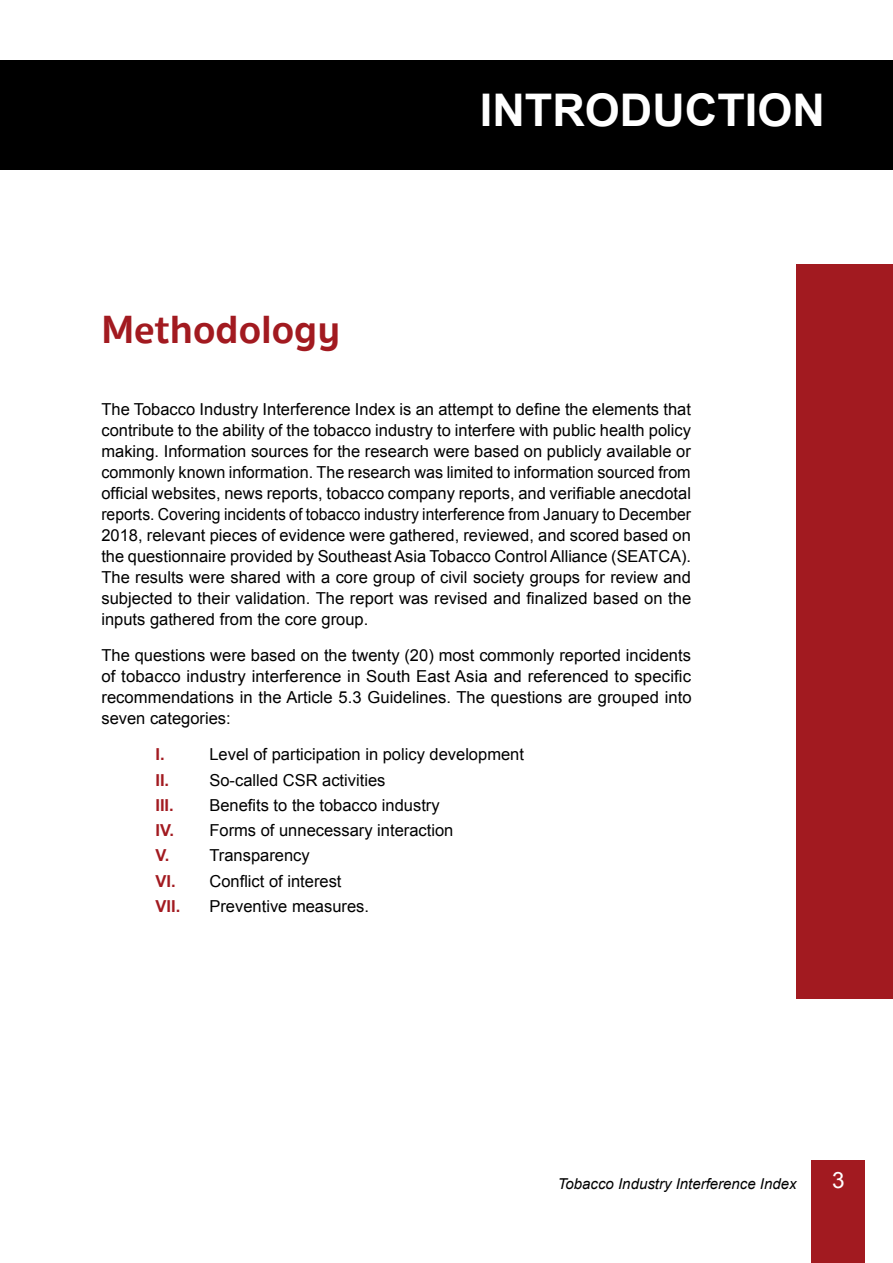
<style>
.page{position:relative;width:893px;height:1263px;background:#fff}
.page>*{position:absolute;margin:0;border:0;box-sizing:border-box;transform-origin:0 0}
.t1{font:700 45px "Arial";color:#fff}
.t2{font:700 40.5px "Sukhumvit Set";color:#a21a20}
.t3{font:22.5px "Arial";color:#fff}
.t4{font:16.5px/21px "Arial";color:#000;text-align:justify}
.t5{font:700 16.5px "Arial";color:#a21a20}
.t6{font:italic 15px "Arial";color:#000}
.s1{font-weight:700;color:#a21a20}
</style>
<div class="page">
<div style="left:812px;top:1161px;width:53px;height:102px;background:#a21a20"></div>
<div style="left:0;top:61px;width:893px;height:109px;background:#000"></div>
<div style="left:797px;top:264px;width:96px;height:734px;background:#a21a20"></div>
<h2 class="t2" style="left:101px;top:299px;width:240px">Methodology</h2>
<h1 class="t1" style="left:480px;top:86px;width:346px">INTRODUCTION</h1>
<p class="t4" style="left:101px;top:399px;width:591px">The Tobacco Industry Interference Index is an attempt to define the elements that contribute to the ability of the tobacco industry to interfere with public health policy making. Information sources for the research were based on publicly available or commonly known information. The research was limited to information sourced from official websites, news reports, tobacco company reports, and verifiable anecdotal reports. Covering incidents of tobacco industry interference from January to December 2018, relevant pieces of evidence were gathered, reviewed, and scored based on the questionnaire provided by Southeast Asia Tobacco Control Alliance (SEATCA).<br>The results were shared with a core group of civil society groups for review and subjected to their validation. The report was revised and finalized based on the inputs gathered from the core group.</p>
<p class="t4" style="left:101px;top:645px;width:592px">The questions were based on the twenty (20) most commonly reported incidents of tobacco industry interference in South East Asia and referenced to specific recommendations in the Article 5.3 Guidelines. The questions are grouped into seven categories:</p>
<p class="t5" style="left:155px;top:745px;width:11px">I.</p>
<p class="t4" style="left:209px;top:744px;width:316px">Level of participation in policy development</p>
<p class="t5" style="left:155px;top:771px;width:15px">II.</p>
<p class="t4" style="left:209px;top:769px;width:178px">So-called CSR activities</p>
<p class="t5" style="left:155px;top:796px;width:20px">III.</p>
<p class="t4" style="left:155px;top:792px;width:299px;line-height:25.2px;text-align:left;text-indent:54px">Benefits to the tobacco industry<br><span class="s1">IV.</span> Forms of unnecessary interaction<br><span class="s1">V.</span></p>
<p class="t4" style="left:155px;top:843px;width:188px;line-height:25.2px;text-align:left;text-indent:54px">Transparency<br><span class="s1">VI.</span> Conflict of interest<br><span class="s1">VII.</span></p>
<p class="t4" style="left:209px;top:896px;width:161px">Preventive measures.</p>
<p class="t6" style="left:558px;top:1175px;width:240px">Tobacco Industry Interference Index</p>
<h3 class="t3" style="left:832px;top:1168px;width:14px">3</h3>
</div>
